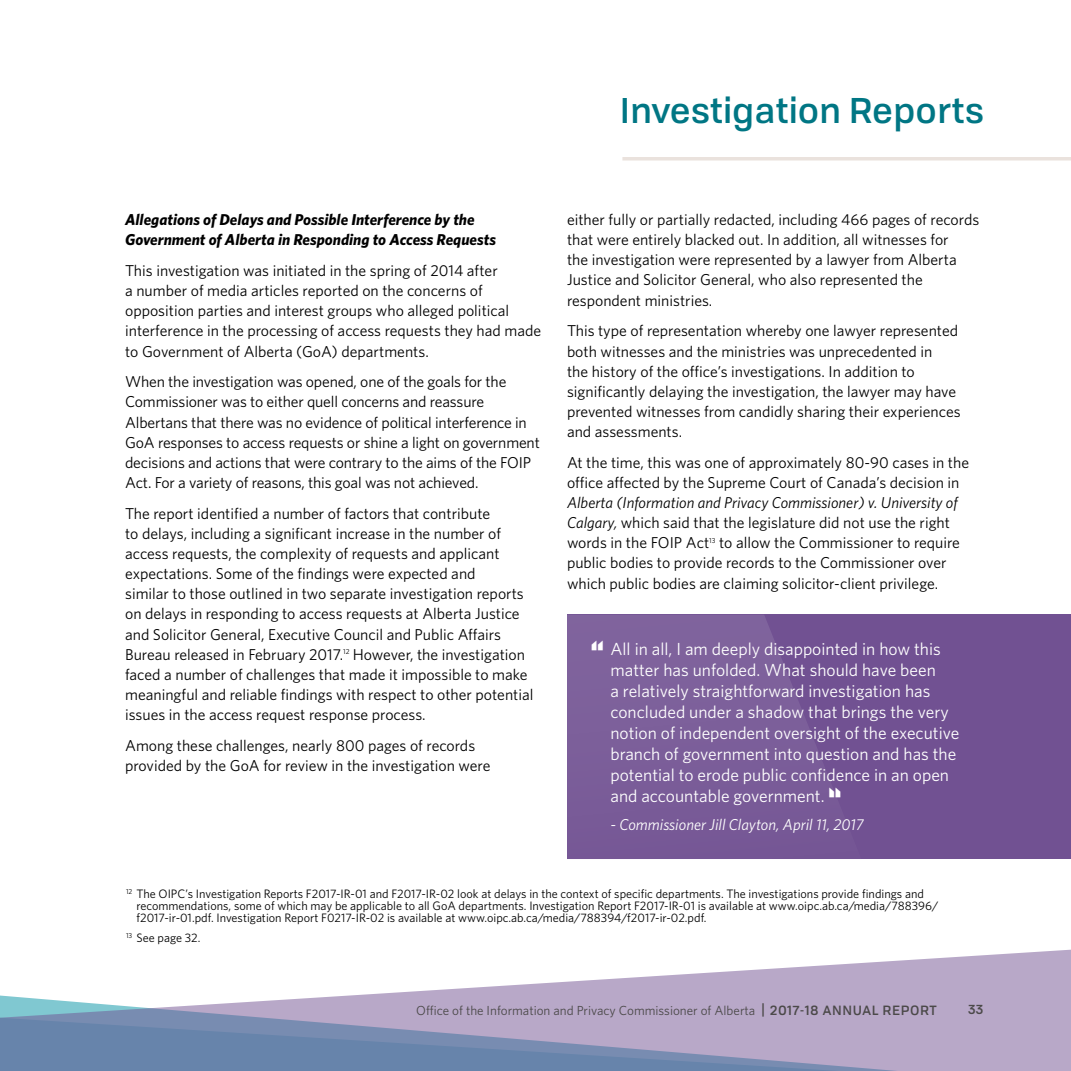
<style>
.page{position:relative;width:1071px;height:1071px;background:#fff}
.page>*{position:absolute;margin:0;border:0;box-sizing:border-box;transform-origin:0 0}
.t1{font:500 35px "Tofino";color:#007684}
.t2{font:700 35px "DIN2014";color:#fff}
.t3{font:17.5px/21px "Whitney";color:#fff}
.t4{font:15.75px/20.1px "Whitney";color:#000}
.t5{font:italic 700 15.75px/20.1px "Whitney";color:#000}
.t6{font:italic 15.75px "Whitney";color:#fff}
.t7{font:13.12px "Whitney";color:#4b4949}
.t8{font:500 13.12px "Tofino";color:#4b4949}
.t9{font:12.25px/12.2px "Whitney";color:#000}
.s1{font-style:italic}
.s2{font-family:"Tofino";font-weight:500}
</style>
<div class="page">
<svg style="left:0;top:949px;width:1071px;height:122px;fill:#b8a8c8"></svg>
<svg style="left:622px;top:157px;width:449px;height:4px;background:#ece5e1"></svg>
<div style="left:568px;top:615px;width:503px;height:244px;background:#715192"></div>
<svg style="left:567px;top:615px;width:261px;height:244px;fill:#7b5e99"></svg>
<h1 class="t1" style="left:620px;top:84px;width:366px">Investigation Reports</h1>
<p class="t5" style="left:125px;top:209px;width:372px">Allegations of Delays and Possible Interference by the<br>Government of Alberta in Responding to Access Requests</p>
<p class="t4" style="left:125px;top:260px;width:418px">This investigation was initiated in the spring of 2014 after<br>a number of media articles reported on the concerns of opposition parties and interest groups who alleged political interference in the processing of access requests they had made to Government of Alberta (GoA) departments.</p>
<p class="t4" style="left:125px;top:371px;width:416px">When the investigation was opened, one of the goals for the Commissioner was to either quell concerns and reassure Albertans that there was no evidence of political interference in GoA responses to access requests or shine a light on government decisions and actions that were contrary to the aims of the FOIP Act. For a variety of reasons, this goal was not achieved.</p>
<p class="t4" style="left:125px;top:503px;width:410px">The report identified a number of factors that contribute<br>to delays, including a significant increase in the number of access requests, the complexity of requests and applicant expectations. Some of the findings were expected and<br>similar to those outlined in two separate investigation reports on delays in responding to access requests at Alberta Justice and Solicitor General, Executive Council and Public Affairs Bureau released in February 2017.<sup>12</sup> However, the investigation faced a number of challenges that made it impossible to make meaningful and reliable findings with respect to other potential issues in the access request response process.</p>
<p class="t4" style="left:125px;top:735px;width:367px">Among these challenges, nearly 800 pages of records provided by the GoA for review in the investigation were</p>
<p class="t4" style="left:567px;top:209px;width:414px">either fully or partially redacted, including 466 pages of records that were entirely blacked out. In addition, all witnesses for<br>the investigation were represented by a lawyer from Alberta Justice and Solicitor General, who also represented the respondent ministries.</p>
<p class="t4" style="left:567px;top:321px;width:395px">This type of representation whereby one lawyer represented both witnesses and the ministries was unprecedented in<br>the history of the office’s investigations. In addition to significantly delaying the investigation, the lawyer may have prevented witnesses from candidly sharing their experiences and assessments.</p>
<p class="t4" style="left:567px;top:452px;width:404px">At the time, this was one of approximately 80-90 cases in the office affected by the Supreme Court of Canada’s decision in</p>
<p class="t4" style="left:567px;top:492px;width:394px"><span class="s1">Alberta (Information and Privacy Commissioner) v. University of Calgary,</span> which said that the legislature did not use the right words in the FOIP Act<sup>13</sup> to allow the Commissioner to require public bodies to provide records to the Commissioner over which public bodies are claiming solicitor-client privilege.</p>
<h1 class="t2" style="left:591px;top:634px;width:15px">“</h1>
<p class="t3" style="left:610px;top:638px;width:350px">All in all, I am deeply disappointed in how this matter has unfolded. What should have been<br>a relatively straightforward investigation has concluded under a shadow that brings the very notion of independent oversight of the executive branch of government into question and has the potential to erode public confidence in an open and accountable government.</p>
<p class="t6" style="left:610px;top:816px;width:255px">- Commissioner Jill Clayton, April 11, 2017</p>
<p class="t9" style="left:136px;top:887px;width:803px;text-indent:-10px"><sup>12</sup> The OIPC’s Investigation Reports F2017-IR-01 and F2017-IR-02 look at delays in the context of specific departments. The investigations provide findings and recommendations, some of which may be applicable to all GoA departments. Investigation Report F2017-IR-01 is available at www.oipc.ab.ca/media/788396/ f2017-ir-01.pdf. Investigation Report F0217-IR-02 is available at www.oipc.ab.ca/media/788394/f2017-ir-02.pdf.</p>
<p class="t9" style="left:126px;top:932px;width:76px"><sup>13</sup> See page 32.</p>
<p class="t7" style="left:416px;top:1002px;width:522px">Office of the Information and Privacy Commissioner of Alberta <span class="s2">| 2017-18 ANNUAL REPORT</span></p>
<p class="t8" style="left:968px;top:999px;width:17px">33</p>
</div>
